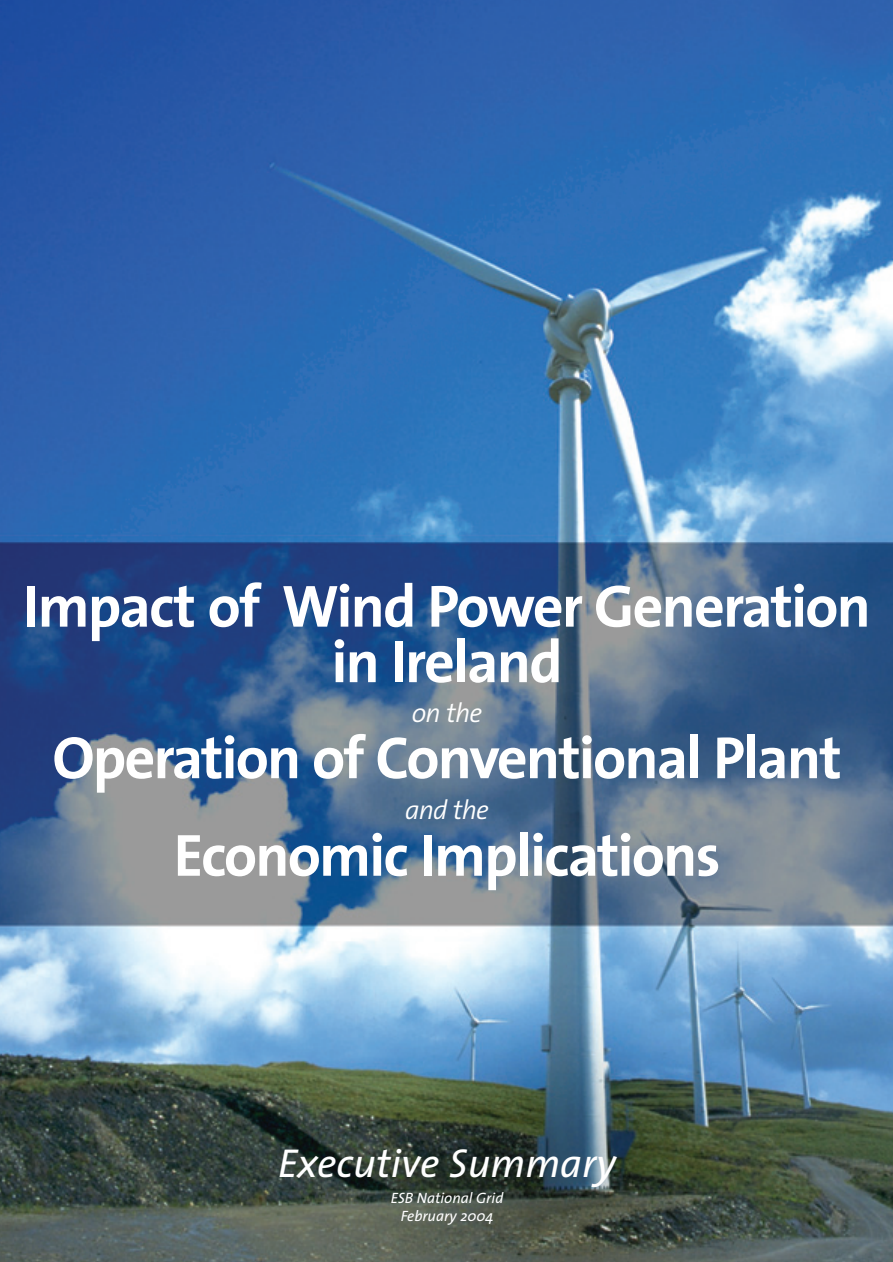
<style>
.page{position:relative;width:893px;height:1262px;background:#fff}
.page>*{position:absolute;margin:0;border:0;box-sizing:border-box;transform-origin:0 0}
.t1{font:700 60px/55.5px "The Sans";letter-spacing:-.03em;color:#fff;text-align:center}
.t2{font:italic 40.5px "The Sans";color:#fff}
.t3{font:italic 300 27px "The Sans";letter-spacing:-.03em;color:#fff}
.t4{font:italic 15px/18px "The Sans";color:#fff;text-align:center}
</style>
<div class="page">
<img style="left:0;top:0;width:892px;height:1261px">
<p class="t1" style="left:23px;top:584px;width:849px">Impact of Wind Power Generation in Ireland</p>
<p class="t3" style="left:412px;top:701px;width:72px">on the</p>
<p class="t1" style="left:52px;top:736px;width:790px">Operation of Conventional Plant</p>
<p class="t3" style="left:405px;top:799px;width:85px">and the</p>
<p class="t1" style="left:174px;top:833px;width:548px">Economic Implications</p>
<p class="t2" style="left:278px;top:1147px;width:339px">Executive Summary</p>
<p class="t4" style="left:391px;top:1190px;width:114px">ESB National Grid<br>February 2004</p>
</div>
